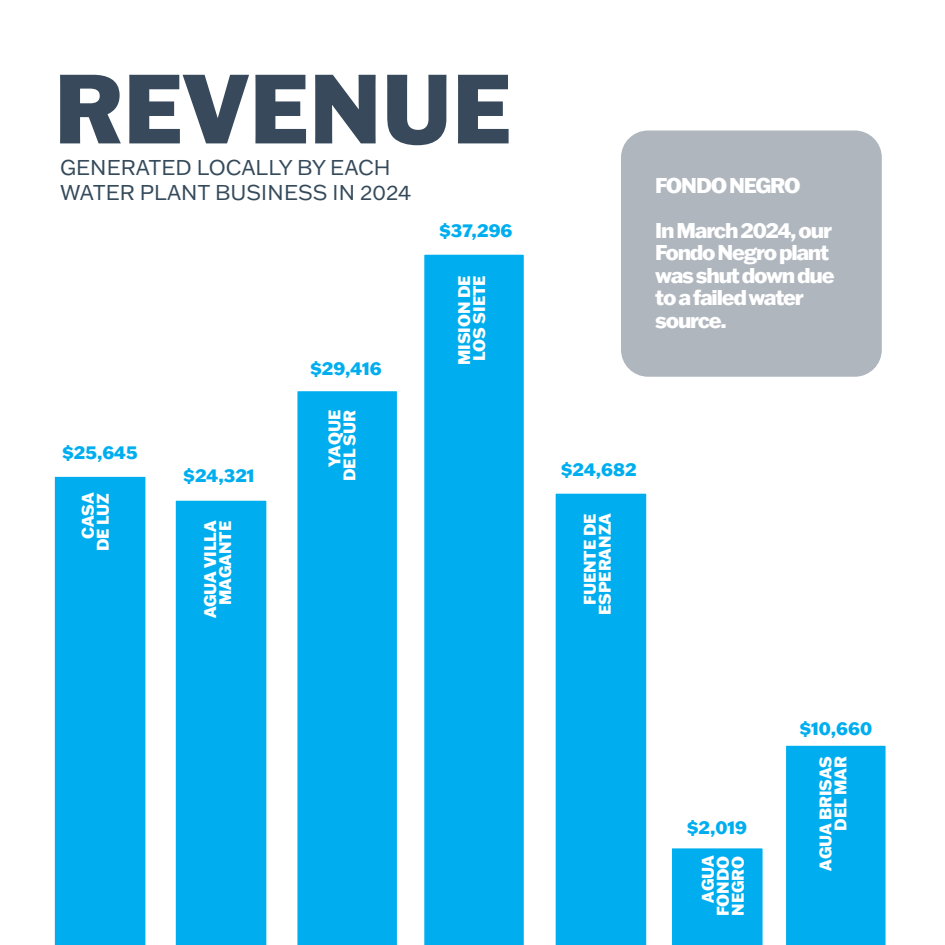
<style>
.page{position:relative;width:945px;height:945px;background:#fff}
.page>*{position:absolute;margin:0;border:0;box-sizing:border-box;transform-origin:0 0}
.t1{font:800 96px "Franklin Gothic ATF";color:#37495b}
.t2{font:800 21px/22.5px "Franklin Gothic ATF";letter-spacing:-.06em;color:#fff}
.t3{font:21px "Franklin Gothic ATF";color:#354a5b}
.t4{font:800 18px "Franklin Gothic ATF";color:#00aeef}
.t5{font:800 16.5px "Franklin Gothic ATF";color:#fff}
</style>
<div class="page">
<div style="left:786px;top:745px;width:100px;height:200px;background:#00aeef"></div>
<div style="left:175px;top:500px;width:92px;height:445px;background:#00aeef"></div>
<div style="left:297px;top:391px;width:100px;height:554px;background:#00aeef"></div>
<div style="left:424px;top:254px;width:100px;height:691px;background:#00aeef"></div>
<div style="left:555px;top:493px;width:92px;height:452px;background:#00aeef"></div>
<div style="left:672px;top:848px;width:91px;height:97px;background:#00aeef"></div>
<div style="left:54px;top:476px;width:92px;height:469px;background:#00aeef"></div>
<div style="left:621px;top:130px;width:261px;height:247px;background:#afb6be;border-radius:27px"></div>
<p class="t1" style="left:54px;top:44px;width:459px">REVENUE</p>
<p class="t3" style="left:60px;top:153px;width:332px">GENERATED LOCALLY BY EACH</p>
<p class="t3" style="left:60px;top:179px;width:353px">WATER PLANT BUSINESS IN 2024</p>
<p class="t4" style="left:62px;top:440px;width:77px">$25,645</p>
<p class="t5" style="left:77px;top:539px;width:48px;rotate:-90deg">CASA</p>
<p class="t5" style="left:92px;top:551px;width:60px;rotate:-90deg">DE LUZ</p>
<p class="t4" style="left:183px;top:464px;width:73px">$24,321</p>
<p class="t5" style="left:199px;top:618px;width:99px;rotate:-90deg">AGUA VILLA</p>
<p class="t5" style="left:214px;top:605px;width:85px;rotate:-90deg">MAGANTE</p>
<p class="t4" style="left:310px;top:356px;width:73px">$29,416</p>
<p class="t5" style="left:324px;top:467px;width:58px;rotate:-90deg">YAQUE</p>
<p class="t5" style="left:339px;top:481px;width:73px;rotate:-90deg">DEL SUR</p>
<p class="t4" style="left:439px;top:218px;width:75px">$37,296</p>
<p class="t5" style="left:453px;top:365px;width:91px;rotate:-90deg">MISION DE</p>
<p class="t5" style="left:468px;top:361px;width:87px;rotate:-90deg">LOS SIETE</p>
<p class="t2" style="left:655px;top:174px;width:147px">FONDO NEGRO</p>
<p class="t2" style="left:655px;top:219px;width:178px">In March 2024, our<br>Fondo Negro plant</p>
<p class="t2" style="left:655px;top:264px;width:181px">was shut down due</p>
<p class="t2" style="left:655px;top:286px;width:150px">to a failed water source.</p>
<p class="t4" style="left:561px;top:458px;width:78px">$24,682</p>
<p class="t5" style="left:579px;top:605px;width:93px;rotate:-90deg">FUENTE DE</p>
<p class="t5" style="left:594px;top:615px;width:104px;rotate:-90deg">ESPERANZA</p>
<p class="t4" style="left:687px;top:815px;width:62px">$2,019</p>
<p class="t5" style="left:697px;top:903px;width:49px;rotate:-90deg">AGUA</p>
<p class="t5" style="left:712px;top:916px;width:62px;rotate:-90deg">FONDO</p>
<p class="t5" style="left:727px;top:916px;width:62px;rotate:-90deg">NEGRO</p>
<p class="t4" style="left:799px;top:716px;width:74px">$10,660</p>
<p class="t5" style="left:814px;top:871px;width:116px;rotate:-90deg">AGUA BRISAS</p>
<p class="t5" style="left:829px;top:831px;width:76px;rotate:-90deg">DEL MAR</p>
</div>
